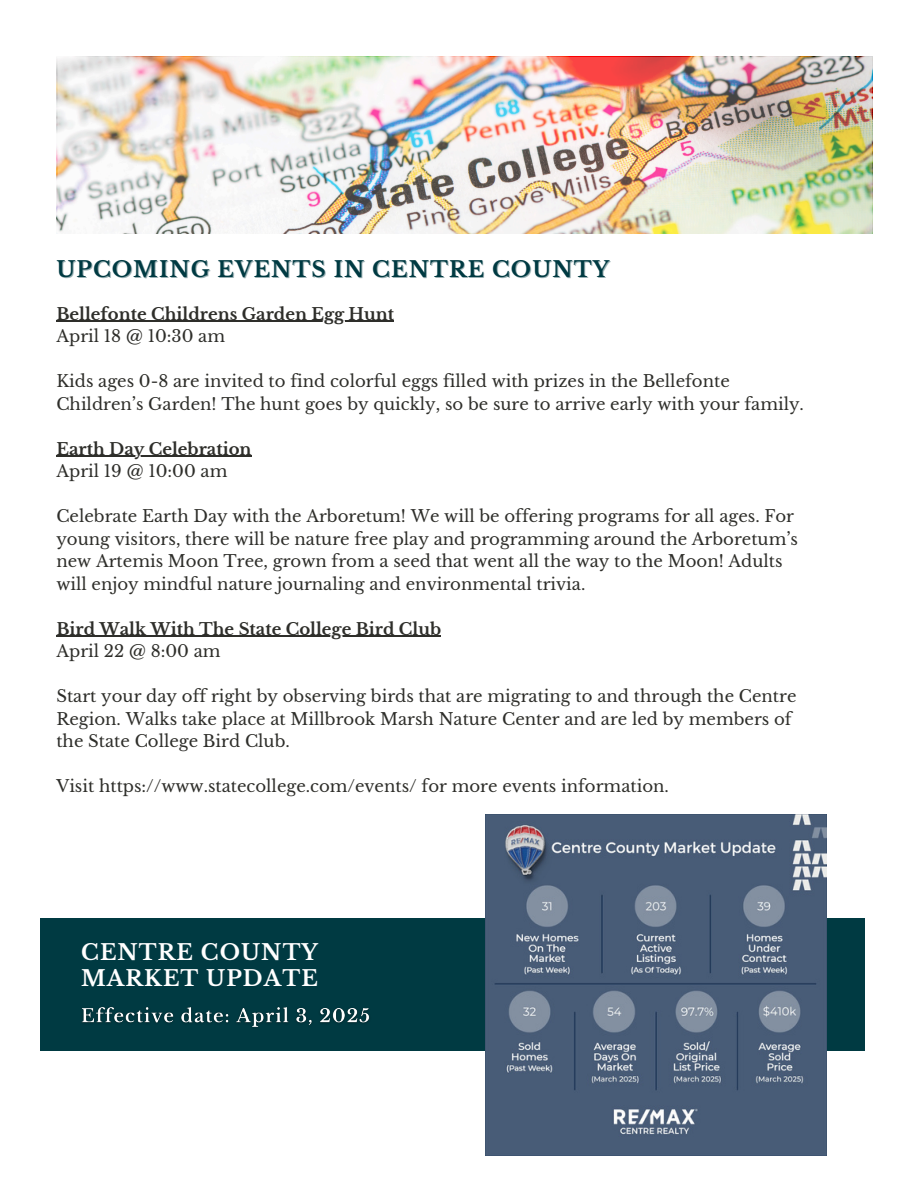
<style>
.page{position:relative;width:918px;height:1188px;background:#fff}
.page>*{position:absolute;margin:0;border:0;box-sizing:border-box;transform-origin:0 0}
.t1{font:700 21.6px "Libre Baskerville";letter-spacing:.05em;color:#003a42}
.t2{font:700 21.6px "Libre Baskerville";letter-spacing:.05em;color:#fff}
.t3{font:16.5px/22.5px "Libre Baskerville";color:#2e2e2a}
.t4{font:700 16.5px "Libre Baskerville";color:#2e2e2a}
</style>
<div class="page">
<img style="left:58px;top:57px;width:814px;height:177px">
<div style="left:40px;top:918px;width:824px;height:133px;background:#003a42"></div>
<img style="left:486px;top:814px;width:340px;height:341px">
<hr style="left:56px;top:321px;width:338px;height:1px;background:#2e2e2a">
<hr style="left:56px;top:456px;width:196px;height:1px;background:#2e2e2a">
<hr style="left:56px;top:636px;width:385px;height:1px;background:#2e2e2a">
<img style="left:81px;top:1007px;width:289px;height:20px">
<p class="t1" style="left:56px;top:256px;width:554px">UPCOMING EVENTS IN CENTRE COUNTY</p>
<p class="t4" style="left:56px;top:304px;width:339px">Bellefonte Childrens Garden Egg Hunt</p>
<h1 class="t3" style="left:56px;top:325px;width:170px">April 18 @ 10:30 am</h1>
<p class="t3" style="left:56px;top:370px;width:749px">Kids ages 0-8 are invited to find colorful eggs filled with prizes in the Bellefonte<br>Children’s Garden! The hunt goes by quickly, so be sure to arrive early with your family.</p>
<p class="t4" style="left:56px;top:439px;width:197px">Earth Day Celebration</p>
<p class="t3" style="left:56px;top:460px;width:173px">April 19 @ 10:00 am</p>
<p class="t3" style="left:56px;top:505px;width:743px">Celebrate Earth Day with the Arboretum! We will be offering programs for all ages. For young visitors, there will be nature free play and programming around the Arboretum’s new Artemis Moon Tree, grown from a seed that went all the way to the Moon! Adults will enjoy mindful nature journaling and environmental trivia.</p>
<p class="t4" style="left:56px;top:619px;width:386px">Bird Walk With The State College Bird Club</p>
<p class="t3" style="left:56px;top:640px;width:166px">April 22 @ 8:00 am</p>
<p class="t3" style="left:56px;top:685px;width:742px">Start your day off right by observing birds that are migrating to and through the Centre<br>Region. Walks take place at Millbrook Marsh Nature Center and are led by members of the State College Bird Club.</p>
<p class="t3" style="left:56px;top:775px;width:614px">Visit https://www.statecollege.com/events/ for more events information.</p>
<p class="t2" style="left:81px;top:939px;width:238px">CENTRE COUNTY</p>
<p class="t2" style="left:81px;top:965px;width:238px">MARKET UPDATE</p>
</div>
